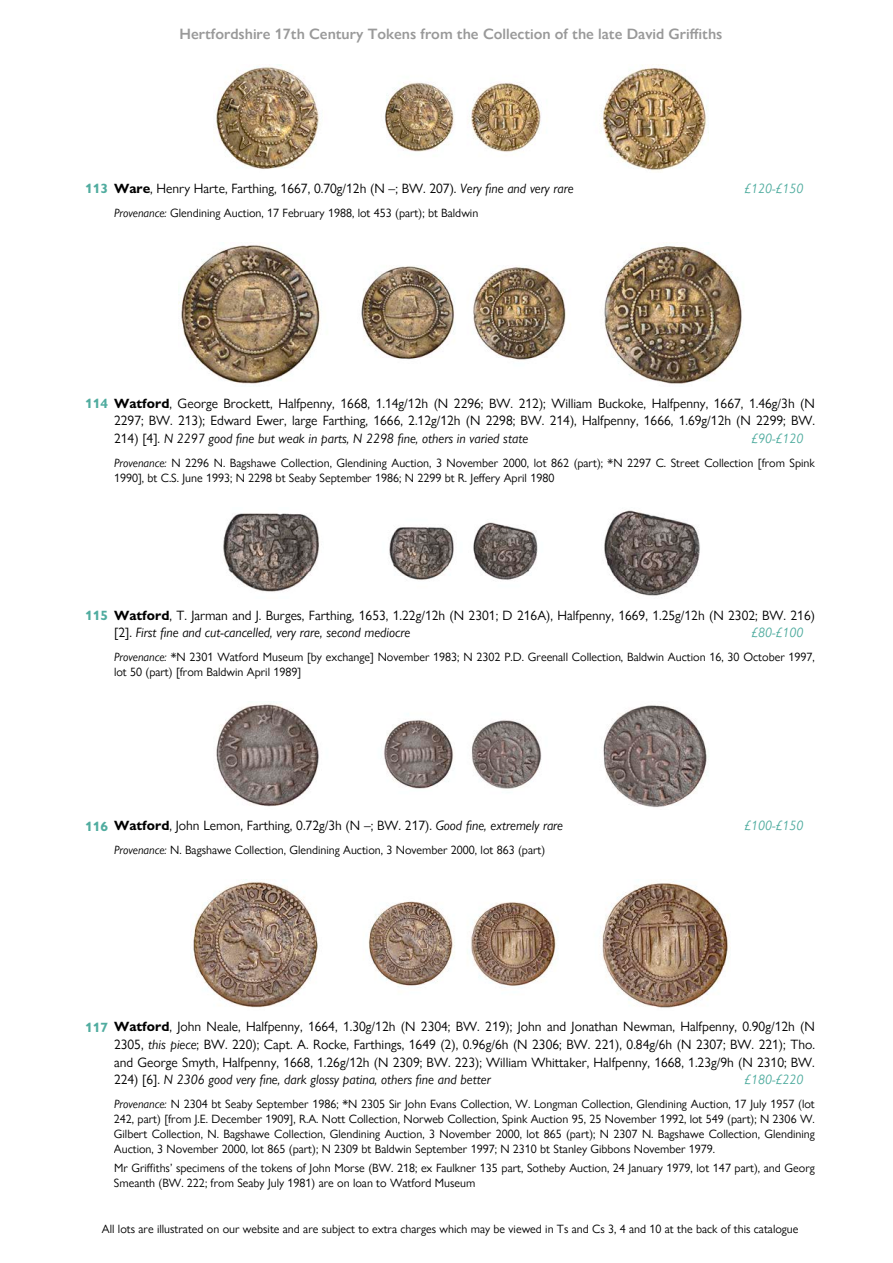
<style>
.page{position:relative;width:893px;height:1263px;background:#fff}
.page>*{position:absolute;margin:0;border:0;box-sizing:border-box;transform-origin:0 0}
.t1{font:600 15px "Gill Sans Nova";color:#999}
.t2{font:13.5px/17.5px "Gill Sans Nova";color:#000;text-align:justify}
.t3{font:italic 13.5px "Gill Sans Nova";color:#50ac9f}
.t4{font:12px/14.9px "Gill Sans Nova";color:#000}
.s1{font-weight:700;color:#50ac9f}
.s2{font-weight:700}
.s3{font-style:italic}
</style>
<div class="page">
<img style="left:213px;top:64px;width:494px;height:107px">
<img style="left:178px;top:245px;width:566px;height:139px">
<img style="left:223px;top:510px;width:477px;height:86px">
<img style="left:216px;top:701px;width:491px;height:106px">
<img style="left:190px;top:882px;width:538px;height:126px">
<p class="t1" style="left:179px;top:22px;width:544px">Hertfordshire 17th Century Tokens from the Collection of the late David Griffiths</p>
<p class="t2" style="left:85px;top:179px;width:490px"><span class="s1">113</span> <span class="s2">Ware</span>, Henry Harte, Farthing, 1667, 0.70g/12h (N –; BW. 207). <span class="s3">Very !ne and very rare</span></p>
<p class="t3" style="left:744px;top:178px;width:61px">£120-£150</p>
<p class="t4" style="left:114px;top:205px;width:366px"><span class="s3">Provenance:</span> Glendining Auction, 17 February 1988, lot 453 (part); bt Baldwin</p>
<p class="t2" style="left:114px;top:393px;width:702px;text-indent:-29px"><span class="s1">114</span> <span class="s2">Watford</span>, George Brockett, Halfpenny, 1668, 1.14g/12h (N 2296; BW. 212); William Buckoke, Halfpenny, 1667, 1.46g/3h (N 2297; BW. 213); Edward Ewer, large Farthing, 1666, 2.12g/12h (N 2298; BW. 214), Halfpenny, 1666, 1.69g/12h (N 2299; BW.<br>214) [4]. <span class="s3">N 2297 good !ne but weak in parts, N 2298 !ne, others in varied state</span></p>
<p class="t3" style="left:751px;top:427px;width:54px">£90-£120</p>
<p class="t4" style="left:114px;top:454px;width:702px"><span class="s3">Provenance:</span> N 2296 N. Bagshawe Collection, Glendining Auction, 3 November 2000, lot 862 (part); *N 2297 C. Street Collection [from Spink<br>1990], bt C.S. June 1993; N 2298 bt Seaby September 1986; N 2299 bt R. Jeffery April 1980</p>
<p class="t2" style="left:114px;top:605px;width:702px;text-indent:-29px"><span class="s1">115</span> <span class="s2">Watford</span>, T. Jarman and J. Burges, Farthing, 1653, 1.22g/12h (N 2301; D 216A), Halfpenny, 1669, 1.25g/12h (N 2302; BW. 216) [2]. <span class="s3">First !ne and cut-cancelled, very rare, second mediocre</span></p>
<p class="t3" style="left:751px;top:622px;width:54px">£80-£100</p>
<p class="t4" style="left:114px;top:649px;width:702px"><span class="s3">Provenance:</span> *N 2301 Watford Museum [by exchange] November 1983; N 2302 P.D. Greenall Collection, Baldwin Auction 16, 30 October 1997, lot 50 (part) [from Baldwin April 1989]</p>
<p class="t2" style="left:85px;top:816px;width:479px"><span class="s1">116</span> <span class="s2">Watford</span>, John Lemon, Farthing, 0.72g/3h (N –; BW. 217). <span class="s3">Good !ne, extremely rare</span></p>
<p class="t3" style="left:744px;top:815px;width:61px">£100-£150</p>
<p class="t4" style="left:114px;top:842px;width:432px"><span class="s3">Provenance:</span> N. Bagshawe Collection, Glendining Auction, 3 November 2000, lot 863 (part)</p>
<p class="t2" style="left:114px;top:1017px;width:702px;text-indent:-29px"><span class="s1">117</span> <span class="s2">Watford</span>, John Neale, Halfpenny, 1664, 1.30g/12h (N 2304; BW. 219); John and Jonathan Newman, Halfpenny, 0.90g/12h (N 2305, <span class="s3">this piece</span>; BW. 220); Capt. A. Rocke, Farthings, 1649 (2), 0.96g/6h (N 2306; BW. 221), 0.84g/6h (N 2307; BW. 221); Tho. and George Smyth, Halfpenny, 1668, 1.26g/12h (N 2309; BW. 223); William Whittaker, Halfpenny, 1668, 1.23g/9h (N 2310; BW.<br>224) [6]. <span class="s3">N 2306 good very !ne, dark glossy patina, others !ne and better</span></p>
<p class="t3" style="left:744px;top:1069px;width:61px">£180-£220</p>
<p class="t4" style="left:114px;top:1096px;width:702px;text-align:justify"><span class="s3">Provenance:</span> N 2304 bt Seaby September 1986; *N 2305 Sir John Evans Collection, W. Longman Collection, Glendining Auction, 17 July 1957 (lot 242, part) [from J.E. December 1909], R.A. Nott Collection, Norweb Collection, Spink Auction 95, 25 November 1992, lot 549 (part); N 2306 W.<br>Gilbert Collection, N. Bagshawe Collection, Glendining Auction, 3 November 2000, lot 865 (part); N 2307 N. Bagshawe Collection, Glendining Auction, 3 November 2000, lot 865 (part); N 2309 bt Baldwin September 1997; N 2310 bt Stanley Gibbons November 1979.</p>
<p class="t4" style="left:114px;top:1160px;width:702px">Mr Griffiths’ specimens of the tokens of John Morse (BW. 218; ex Faulkner 135 part, Sotheby Auction, 24 January 1979, lot 147 part), and Georg<br>Smeanth (BW. 222; from Seaby July 1981) are on loan to Watford Museum</p>
<p class="t4" style="left:102px;top:1220px;width:698px">All lots are illustrated on our website and are subject to extra charges which may be viewed in Ts and Cs 3, 4 and 10 at the back of this catalogue</p>
</div>
